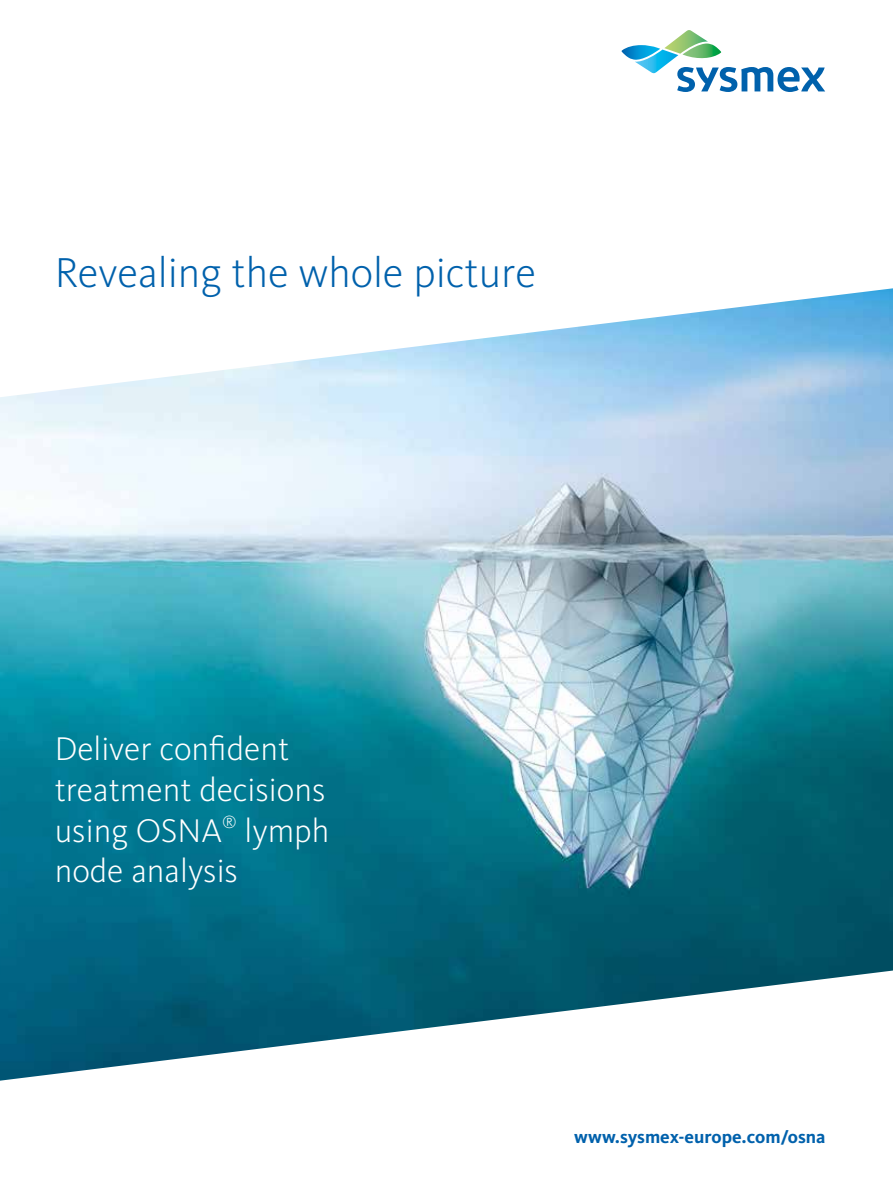
<style>
.page{position:relative;width:893px;height:1191px;background:#fff}
.page>*{position:absolute;margin:0;border:0;box-sizing:border-box;transform-origin:0 0}
.t1{font:300 43.2px "Kievit Pro";color:#0061ac}
.t2{font:300 34.05px/40.8px "Kievit Pro";color:#fff}
.t3{font:700 18.6px "Kievit Pro";color:#0061ac}
</style>
<div class="page">
<img style="left:0;top:288px;width:893px;height:792px">
<svg style="left:621px;top:30px;width:204px;height:62px"></svg>
<p class="t1" style="left:55px;top:246px;width:483px">Revealing the whole picture</p>
<p class="t2" style="left:55px;top:728px;width:276px">Deliver confident treatment decisions using OSNA<sup>®</sup> lymph node analysis</p>
<p class="t3" style="left:574px;top:1125px;width:253px">www.sysmex-europe.com/osna</p>
</div>
